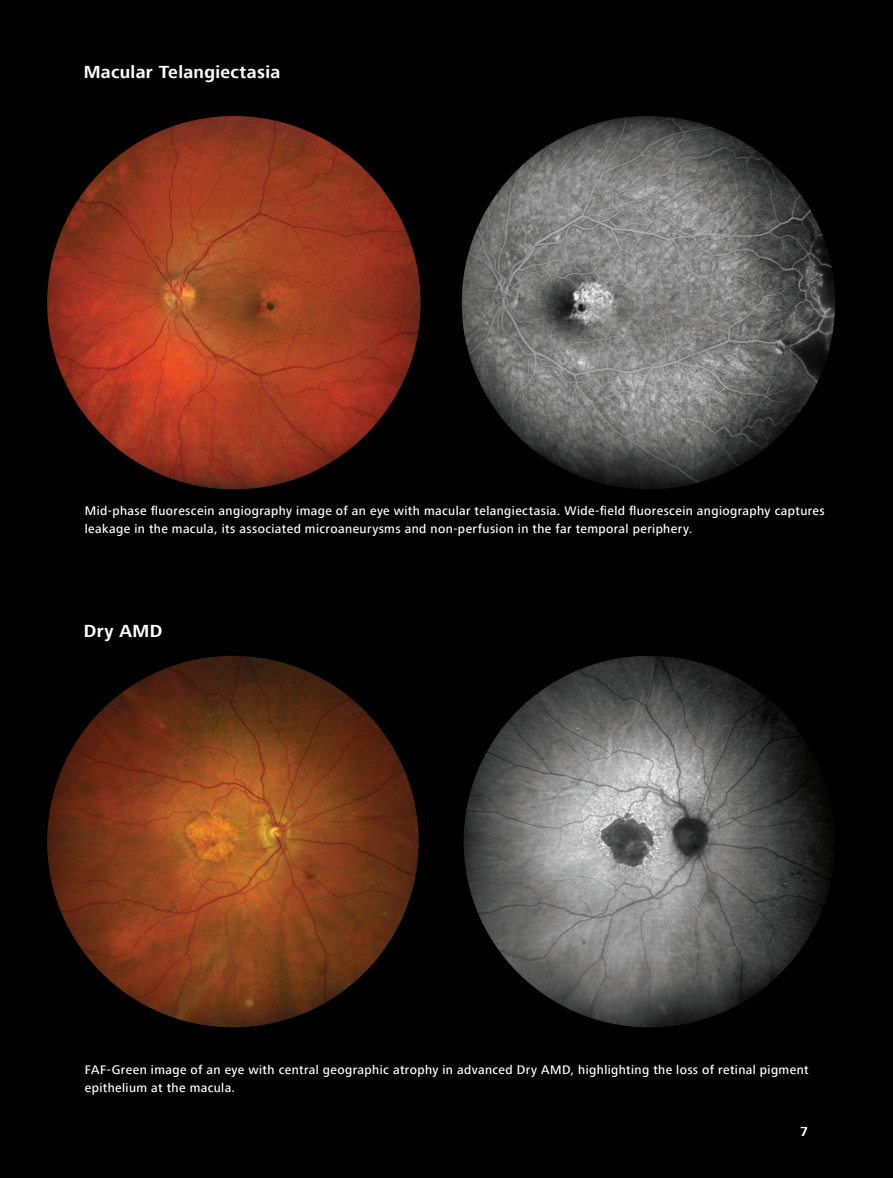
<style>
.page{position:relative;width:893px;height:1178px;background:#000}
.page>*{position:absolute;margin:0;border:0;box-sizing:border-box;transform-origin:0 0}
.White_headline{font:700 18px "ZEISS Frutiger Next W1 G";letter-spacing:.02em;color:#fff}
.t1{font:700 13.5px "ZEISS Frutiger Next W1 G";color:#fff}
.Photo_caption_white{font:500 12.75px/18px "ZEISS Frutiger Next W1 G";letter-spacing:.03em;color:#fff}
</style>
<div class="page">
<img style="left:47px;top:656px;width:372px;height:371px;border-radius:186px">
<img style="left:462px;top:116px;width:373px;height:373px;border-radius:187px">
<img style="left:47px;top:116px;width:374px;height:373px;border-radius:187px">
<img style="left:464px;top:656px;width:371px;height:371px;border-radius:186px">
<p class="White_headline" style="left:84px;top:62px;width:198px">Macular Telangiectasia</p>
<p class="Photo_caption_white" style="left:85px;top:502px;width:741px">Mid-phase fluorescein angiography image of an eye with macular telangiectasia. Wide-field fluorescein angiography captures leakage in the macula, its associated microaneurysms and non-perfusion in the far temporal periphery.</p>
<p class="White_headline" style="left:84px;top:621px;width:80px">Dry AMD</p>
<p class="Photo_caption_white" style="left:85px;top:1061px;width:725px">FAF-Green image of an eye with central geographic atrophy in advanced Dry AMD, highlighting the loss of retinal pigment epithelium at the macula.</p>
<p class="t1" style="left:800px;top:1124px;width:9px">7</p>
</div>
